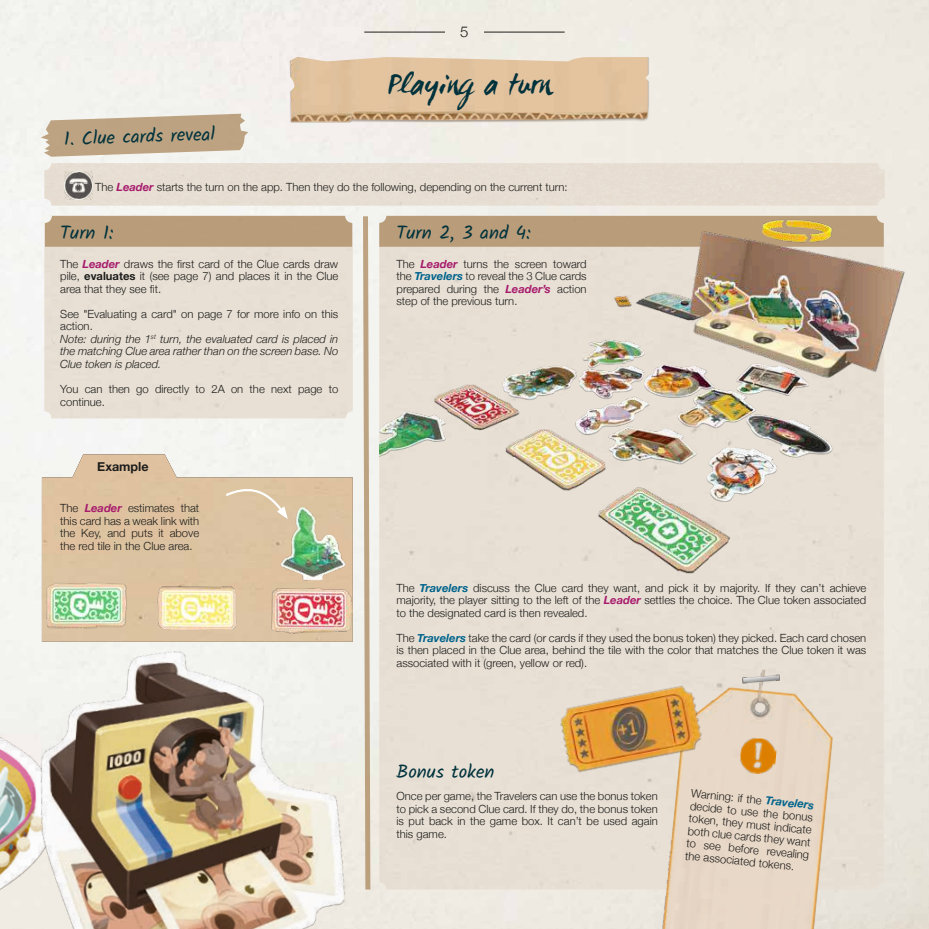
<style>
.page{position:relative;width:929px;height:929px;background:#fff}
.page>*{position:absolute;margin:0;border:0;box-sizing:border-box;transform-origin:0 0}
.t1{font:31.25px "WC Mano Negra Bta";color:#00323c}
.t2{font:18.75px "Kalam";color:#00323c}
.t3{font:300 15px "Helvetica Neue";color:#1d1d1b}
.t4{font:700 12.5px "Helvetica Neue";color:#1d1d1b}
.t5{font:300 11.25px/12.5px "Helvetica Neue";color:#1d1d1b;text-align:justify}
.t6{font:italic 300 11.25px/12.5px "Helvetica Neue";color:#1d1d1b}
.s1{font-weight:700;font-style:italic;color:#a71c6d}
.s2{font-weight:700}
.s3{font-style:normal}
.s4{font-weight:700;font-style:italic;color:#00638c}
</style>
<div class="page">
<div style="left:44px;top:216px;width:309px;height:202px;background:#e8e0d5"></div>
<div style="left:44px;top:163px;width:840px;height:43px;background:#e7ded3"></div>
<div style="left:379px;top:583px;width:504px;height:306px;background:#e8e0d5"></div>
<svg style="left:41px;top:114px;width:207px;height:43px;background:#c7b397"></svg>
<img style="left:652px;top:661px;width:198px;height:267px">
<img style="left:549px;top:679px;width:164px;height:99px">
<div style="left:45px;top:216px;width:307px;height:31px;background:#b99c7a"></div>
<img style="left:0;top:583px;width:42px;height:345px">
<img style="left:25px;top:636px;width:341px;height:292px">
<img style="left:273px;top:57px;width:391px;height:65px">
<img style="left:65px;top:172px;width:27px;height:27px">
<img style="left:738px;top:736px;width:39px;height:39px">
<hr style="left:364px;top:32px;width:81px;height:1px;background:#1d1d1b">
<hr style="left:484px;top:32px;width:80px;height:1px;background:#1d1d1b">
<img style="left:379px;top:201px;width:539px;height:382px">
<svg style="left:362px;top:215px;width:9px;height:675px"></svg>
<div style="left:742px;top:674px;width:38px;height:9px;background:#5c5755;opacity:.75"></div>
<svg style="left:742px;top:674px;width:37px;height:9px"></svg>
<img style="left:42px;top:454px;width:311px;height:187px">
<img style="left:45px;top:497px;width:308px;height:140px">
<svg style="left:223px;top:486px;width:65px;height:33px;background:#dfc9aa"></svg>
<h3 class="t3" style="left:460px;top:19px;width:10px">5</h3>
<h2 class="t2" style="left:63px;top:126px;width:153px;rotate:-2deg">1. Clue cards reveal</h2>
<h1 class="t1" style="left:388px;top:63px;width:165px">Playing a turn</h1>
<p class="t5" style="left:95px;top:179px;width:474px">The <span class="s1">Leader</span> starts the turn on the app. Then they do the following, depending on the current turn:</p>
<h2 class="t2" style="left:60px;top:220px;width:55px">Turn 1:</h2>
<p class="t5" style="left:60px;top:257px;width:279px">The <span class="s1">Leader</span> draws the first card of the Clue cards draw pile, <span class="s2">evaluates</span> it (see page 7) and places it in the Clue area that they see fit.</p>
<p class="t6" style="left:60px;top:307px;width:279px"><span class="s3">See "Evaluating a card" on page 7 for more info on this action.<br></span>Note: during the 1<sup>st</sup> turn, the evaluated card is placed in the matching Clue area rather than on the screen base. No Clue token is placed.</p>
<p class="t5" style="left:60px;top:382px;width:279px">You can then go directly to 2A on the next page to continue.</p>
<p class="t4" style="left:97px;top:456px;width:53px">Example</p>
<p class="t5" style="left:60px;top:501px;width:140px">The <span class="s1">Leader</span> estimates that this card has a weak link with the Key, and puts it above the red tile in the Clue area.</p>
<h2 class="t2" style="left:396px;top:220px;width:136px">Turn 2, 3 and 4:</h2>
<p class="t5" style="left:396px;top:257px;width:192px">The <span class="s1">Leader</span> turns the screen toward the <span class="s4">Travelers</span> to reveal the 3 Clue cards prepared during the <span class="s1">Leader’s</span> action step of the previous turn.</p>
<p class="t5" style="left:396px;top:580px;width:471px">The <span class="s4">Travelers</span> discuss the Clue card they want, and pick it by majority. If they can’t achieve majority, the player sitting to the left of the <span class="s1">Leader</span> settles the choice. The Clue token associated to the designated card is then revealed.</p>
<p class="t5" style="left:396px;top:630px;width:471px">The <span class="s4">Travelers</span> take the card (or cards if they used the bonus token) they picked. Each card chosen is then placed in the Clue area, behind the tile with the color that matches the Clue token it was associated with it (green, yellow or red).</p>
<h2 class="t2" style="left:396px;top:758px;width:99px">Bonus token</h2>
<p class="t5" style="left:396px;top:788px;width:263px">Once per game, the Travelers can use the bonus token to pick a second Clue card. If they do, the bonus token is put back in the game box. It can’t be used again this game.</p>
<p class="t5" style="left:691px;top:786px;width:125px;rotate:5deg">Warning: if the <span class="s4">Travelers </span>decide to use the bonus token, they must indicate both clue cards they want to see before revealing the associated tokens.</p>
</div>
